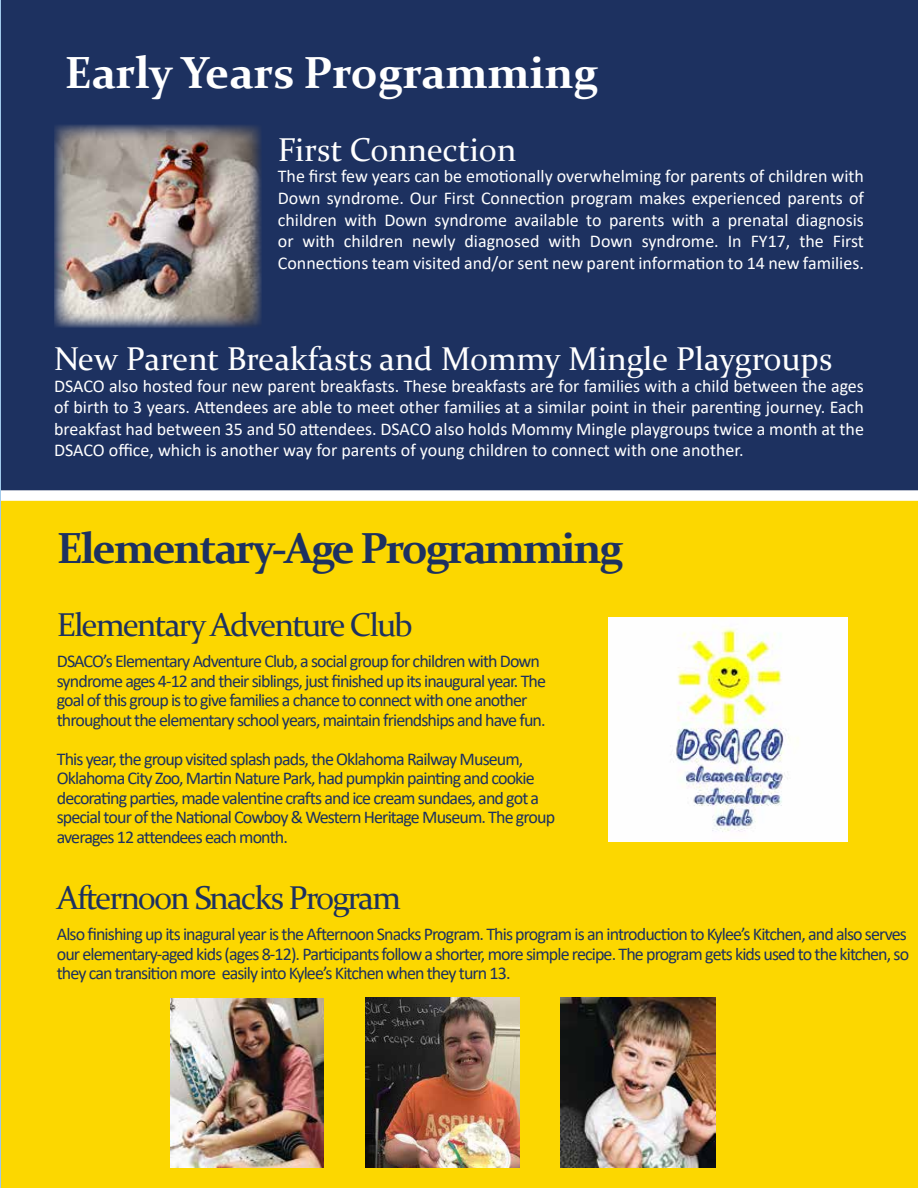
<style>
.page{position:relative;width:918px;height:1188px;background:#fff}
.page>*{position:absolute;margin:0;border:0;box-sizing:border-box;transform-origin:0 0}
.t1{font:700 45px "Constantia";color:#fff}
.t2{font:700 43.5px "Constantia";letter-spacing:-.05em;color:#1d3160}
.t3{font:33px "Constantia";color:#fff}
.t4{font:33px "Constantia";letter-spacing:-.05em;color:#1d3160}
.t5{font:18px/19.5px "Calibri";letter-spacing:-.05em;color:#1d3160}
.t6{font:18px/21.6px "Calibri";color:#fff;text-align:justify}
</style>
<div class="page">
<div style="left:0;top:0;width:918px;height:503px;background:#1d3160"></div>
<img style="left:54px;top:125px;width:207px;height:202px">
<div style="left:1px;top:490px;width:917px;height:698px;background:#fcd700"></div>
<hr style="left:0;top:0;width:1px;height:1188px;background:#a0c9ec">
<img style="left:609px;top:618px;width:239px;height:224px">
<img style="left:171px;top:999px;width:153px;height:168px">
<img style="left:365px;top:997px;width:155px;height:170px">
<img style="left:561px;top:997px;width:154px;height:170px">
<h1 class="t1" style="left:65px;top:42px;width:535px">Early Years Programming</h1>
<h3 class="t3" style="left:278px;top:127px;width:240px">First Connection</h3>
<p class="t6" style="left:278px;top:165px;width:588px">The first few years can be emotionally overwhelming for parents of children with Down syndrome. Our First Connection program makes experienced parents of children with Down syndrome available to parents with a prenatal diagnosis or with children newly diagnosed with Down syndrome. In FY17, the First Connections team visited and/or sent new parent information to 14 new families.</p>
<h3 class="t3" style="left:54px;top:336px;width:780px">New Parent Breakfasts and Mommy Mingle Playgroups</h3>
<p class="t6" style="left:54px;top:374px;width:812px">DSACO also hosted four new parent breakfasts. These breakfasts are for families with a child between the ages of birth to 3 years. Attendees are able to meet other families at a similar point in their parenting journey. Each breakfast had between 35 and 50 attendees. DSACO also holds Mommy Mingle playgroups twice a month at the DSACO office, which is another way for parents of young children to connect with one another.</p>
<h2 class="t2" style="left:57px;top:518px;width:568px">Elementary-Age Programming</h2>
<h3 class="t4" style="left:57px;top:602px;width:358px">Elementary Adventure Club</h3>
<p class="t5" style="left:57px;top:651px;width:491px">DSACO’s Elementary Adventure Club, a social group for children with Down syndrome ages 4-12 and their siblings, just finished up its inaugural year. The goal of this group is to give families a chance to connect with one another throughout the elementary school years, maintain friendships and have fun.</p>
<p class="t5" style="left:57px;top:749px;width:500px">This year, the group visited splash pads, the Oklahoma Railway Museum, Oklahoma City Zoo, Martin Nature Park, had pumpkin painting and cookie decorating parties, made valentine crafts and ice cream sundaes, and got a special tour of the National Cowboy &amp; Western Heritage Museum. The group averages 12 attendees each month.</p>
<h3 class="t4" style="left:57px;top:875px;width:346px">Afternoon Snacks Program</h3>
<p class="t5" style="left:57px;top:924px;width:854px">Also finishing up its inagural year is the Afternoon Snacks Program. This program is an introduction to Kylee’s Kitchen, and also serves our elementary-aged kids (ages 8-12). Participants follow a shorter, more simple recipe. The program gets kids used to the kitchen, so they can transition more easily into Kylee’s Kitchen when they turn 13.</p>
</div>
